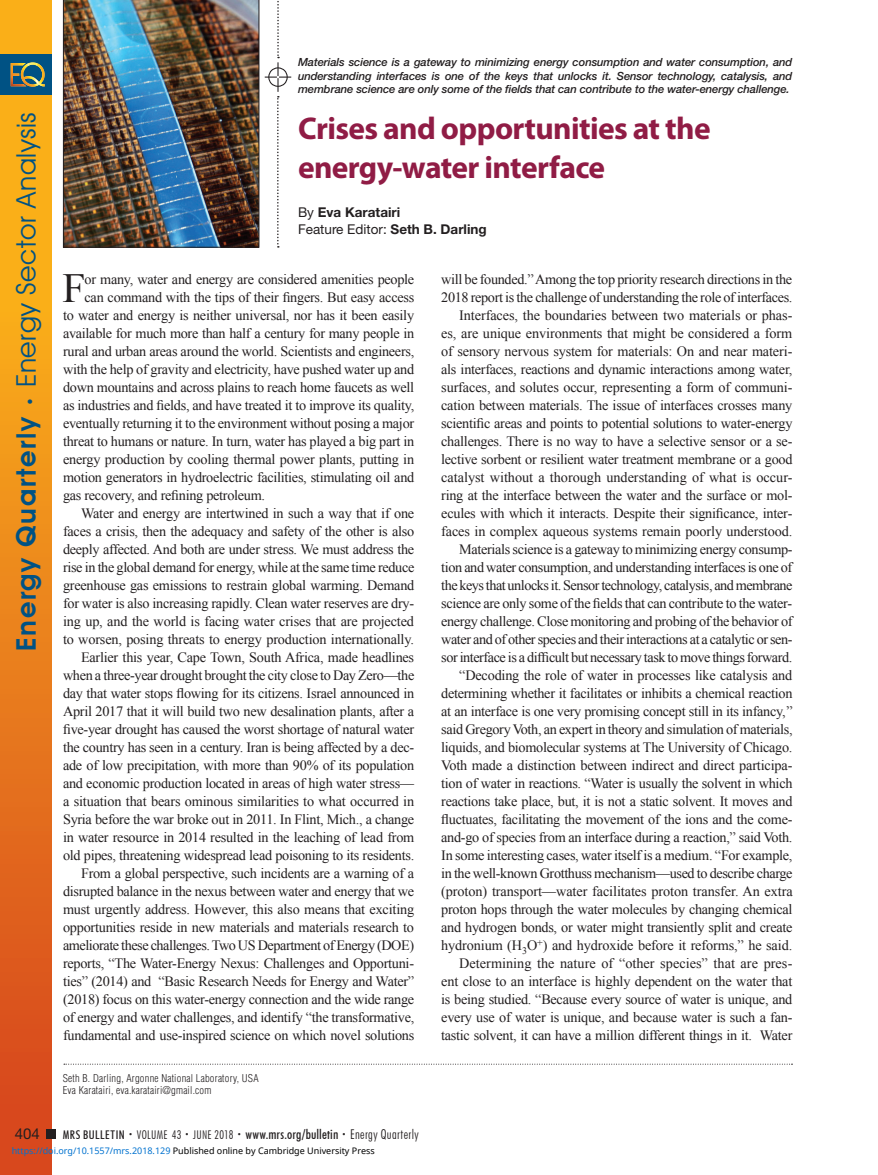
<style>
.page{position:relative;width:878px;height:1175px;background:#fff}
.page>*{position:absolute;margin:0;border:0;box-sizing:border-box;transform-origin:0 0}
.drop_cap{font:41.4px "Times New Roman";color:#231f20}
.t1{font:700 31.5px/39px "Myriad Pro";letter-spacing:-.02em;color:#901c45}
.t2{font:27px "Avant Garde IT Cby BT";letter-spacing:.02em;color:#005284}
.t3{font:15px "Helvetica Neue LT Std";color:#231f20}
.Body_Text_9_5_x_12_F{font:14.25px/18px "Times New Roman";letter-spacing:-.02em;color:#231f20;text-align:justify}
.drop_cap-2{font:14.25px "Times New Roman";letter-spacing:-.02em;color:#231f20}
.t4{font:500 condensed 13.5px "Futura BT";letter-spacing:.01em;color:#231f20}
.t5{font:700 13.5px/17.7px "Helvetica Neue LT Std";color:#231f20}
.t6{font:italic 500 11.25px/13.5px "Helvetica Neue LT Std";letter-spacing:-.01em;color:#231f20;text-align:justify}
.t7{font:300 condensed 10.5px "Helvetica LT Std";letter-spacing:.02em;color:#231f20}
.t8{font:9px "Noto Sans";color:#000}
.s1{font-weight:600}
.s2{font-weight:600;font-size:15px}
.s3{font-weight:400}
.s4{font-size:12px}
.s5{font-weight:300;font-size:7.5px}
.s6{font-weight:300;font-size:12px}
.s7{font-weight:300}
.s8{color:#0172cf}
</style>
<div class="page">
<svg style="left:0;top:0;width:51px;height:1174px"></svg>
<div style="left:0;top:54px;width:51px;height:40px;background:#005284"></div>
<img style="left:11px;top:62px;width:34px;height:25px">
<div style="left:46px;top:1129px;width:10px;height:9px;background:#231f20"></div>
<svg style="left:265px;top:1px;width:26px;height:247px"></svg>
<svg style="left:64px;top:1063px;width:728px;height:1px"></svg>
<img style="left:63px;top:0;width:196px;height:248px">
<p class="t2" style="left:10px;top:651px;width:540px;rotate:-90deg"><span class="s1">Energy Quarterly</span> <span class="s2">•</span> Energy Sector Analysis</p>
<p class="t6" style="left:298px;top:55px;width:496px">Materials science is a gateway to minimizing energy consumption and water consumption, and understanding interfaces is one of the keys that unlocks it. Sensor technology, catalysis, and membrane science are only some of the fields that can contribute to the water-energy challenge.</p>
<p class="t1" style="left:298px;top:108px;width:414px">Crises and opportunities at the energy-water interface</p>
<p class="t5" style="left:298px;top:203px;width:190px"><span class="s3">By</span> Eva Karatairi<br><span class="s3">Feature Editor:</span> Seth B. Darling</p>
<p class="drop_cap" style="left:62px;top:260px;width:25px">F</p>
<p class="drop_cap-2" style="left:85px;top:269px;width:331px">or many, water and energy are considered amenities people</p>
<p class="drop_cap-2" style="left:85px;top:287px;width:331px">can command with the tips of their fingers. But easy access</p>
<p class="drop_cap-2" style="left:63px;top:305px;width:352px">to water and energy is neither universal, nor has it been easily</p>
<p class="drop_cap-2" style="left:63px;top:323px;width:352px">available for much more than half a century for many people in</p>
<p class="drop_cap-2" style="left:63px;top:341px;width:353px">rural and urban areas around the world. Scientists and engineers,</p>
<p class="drop_cap-2" style="left:63px;top:359px;width:353px">with the help of gravity and electricity, have pushed water up and</p>
<p class="drop_cap-2" style="left:63px;top:377px;width:353px">down mountains and across plains to reach home faucets as well</p>
<p class="drop_cap-2" style="left:63px;top:395px;width:353px">as industries and fields, and have treated it to improve its quality,</p>
<p class="drop_cap-2" style="left:63px;top:413px;width:353px">eventually returning it to the environment without posing a major</p>
<p class="drop_cap-2" style="left:63px;top:431px;width:353px">threat to humans or nature. In turn, water has played a big part in</p>
<p class="drop_cap-2" style="left:63px;top:449px;width:352px">energy production by cooling thermal power plants, putting in</p>
<p class="drop_cap-2" style="left:63px;top:467px;width:353px">motion generators in hydroelectric facilities, stimulating oil and</p>
<p class="drop_cap-2" style="left:63px;top:485px;width:204px">gas recovery, and refining petroleum.</p>
<p class="Body_Text_9_5_x_12_F" style="left:63px;top:504px;width:353px;text-indent:18px">Water and energy are intertwined in such a way that if one faces a crisis, then the adequacy and safety of the other is also deeply affected. And both are under stress. We must address the rise in the global demand for energy, while at the same time reduce greenhouse gas emissions to restrain global warming. Demand for water is also increasing rapidly. Clean water reserves are dry&shy;ing up, and the world is facing water crises that are projected to worsen, posing threats to energy production internationally.</p>
<p class="Body_Text_9_5_x_12_F" style="left:63px;top:648px;width:353px;text-indent:18px">Earlier this year, Cape Town, South Africa, made headlines when a three-year drought brought the city close to Day Zero—the day that water stops flowing for its citizens. Israel announced in April 2017 that it will build two new desalination plants, after a five-year drought has caused the worst shortage of natural water the country has seen in a century. Iran is being affected by a dec&shy;ade of low precipitation, with more than 90% of its population and economic production located in areas of high water stress— a situation that bears ominous similarities to what occurred in Syria before the war broke out in 2011. In Flint, Mich., a change in water resource in 2014 resulted in the leaching of lead from old pipes, threatening widespread lead poisoning to its residents.</p>
<p class="Body_Text_9_5_x_12_F" style="left:63px;top:864px;width:353px;text-indent:18px">From a global perspective, such incidents are a warning of a disrupted balance in the nexus between water and energy that we must urgently address. However, this also means that exciting opportunities reside in new materials and materials research to ameliorate these challenges. Two US Department of Energy (DOE) reports, “The Water-Energy Nexus: Challenges and Opportuni&shy;ties” (2014) and “Basic Research Needs for Energy and Water” (2018) focus on this water-energy connection and the wide range of energy and water challenges, and identify “the transformative, fundamental and use-inspired science on which novel solutions</p>
<p class="t7" style="left:63px;top:1071px;width:197px">Seth B. Darling, Argonne National Laboratory, USA</p>
<p class="t7" style="left:63px;top:1083px;width:150px">Eva Karatairi, eva.karatairi@gmail.com</p>
<p class="Body_Text_9_5_x_12_F" style="left:441px;top:270px;width:353px">will be founded.” Among the top priority research directions in the<br>2018 report is the challenge of understanding the role of interfaces.</p>
<p class="Body_Text_9_5_x_12_F" style="left:441px;top:306px;width:353px;text-indent:18px">Interfaces, the boundaries between two materials or phas&shy;es, are unique environments that might be considered a form of sensory nervous system for materials: On and near materi&shy;als interfaces, reactions and dynamic interactions among water, surfaces, and solutes occur, representing a form of communi&shy;cation between materials. The issue of interfaces crosses many scientific areas and points to potential solutions to water-energy challenges. There is no way to have a selective sensor or a se&shy;lective sorbent or resilient water treatment membrane or a good catalyst without a thorough understanding of what is occur&shy;ring at the interface between the water and the surface or mol&shy;ecules with which it interacts. Despite their significance, inter&shy;faces in complex aqueous systems remain poorly understood.</p>
<p class="Body_Text_9_5_x_12_F" style="left:441px;top:540px;width:353px;text-indent:18px">Materials science is a gateway to minimizing energy consump&shy;tion and water consumption, and understanding interfaces is one of the keys that unlocks it. Sensor technology, catalysis, and membrane science are only some of the fields that can contribute to the water&shy;energy challenge. Close monitoring and probing of the behavior of water and of other species and their interactions at a catalytic or sen&shy;sor interface is a difficult but necessary task to move things forward.</p>
<p class="Body_Text_9_5_x_12_F" style="left:441px;top:666px;width:354px;text-indent:18px">“Decoding the role of water in processes like catalysis and determining whether it facilitates or inhibits a chemical reaction at an interface is one very promising concept still in its infancy,’’ said Gregory Voth, an expert in theory and simulation of materials, liquids, and biomolecular systems at The University of Chicago.<br>Voth made a distinction between indirect and direct participa&shy;tion of water in reactions. “Water is usually the solvent in which reactions take place, but, it is not a static solvent. It moves and fluctuates, facilitating the movement of the ions and the come&shy;and-go of species from an interface during a reaction,” said Voth.<br>In some interesting cases, water itself is a medium. “For example, in the well-known Grotthuss mechanism—used to describe charge (proton) transport—water facilitates proton transfer. An extra proton hops through the water molecules by changing chemical and hydrogen bonds, or water might transiently split and create hydronium (H<sub>3</sub>O<sup>+</sup>) and hydroxide before it reforms,” he said.</p>
<p class="Body_Text_9_5_x_12_F" style="left:441px;top:954px;width:353px;text-indent:18px">Determining the nature of “other species” that are pres&shy;ent close to an interface is highly dependent on the water that is being studied. “Because every source of water is unique, and every use of water is unique, and because water is such a fan&shy;tastic solvent, it can have a million different things in it. Water</p>
<p class="t3" style="left:15px;top:1124px;width:27px">404</p>
<p class="t4" style="left:63px;top:1125px;width:357px"><span class="s4">MRS BULLETIN</span> <span class="s5">•</span> <span class="s6">VOLUME 43</span> <span class="s5">•</span> <span class="s6">JUNE 2018</span> <span class="s5">•</span> www.mrs.org/bulletin <span class="s5">•</span> <span class="s7">Energy Quarterly</span></p>
<p class="t8" style="left:12px;top:1143px;width:364px"><span class="s8">https://doi.org/10.1557/mrs.2018.129</span> Published online by Cambridge University Press</p>
</div>
